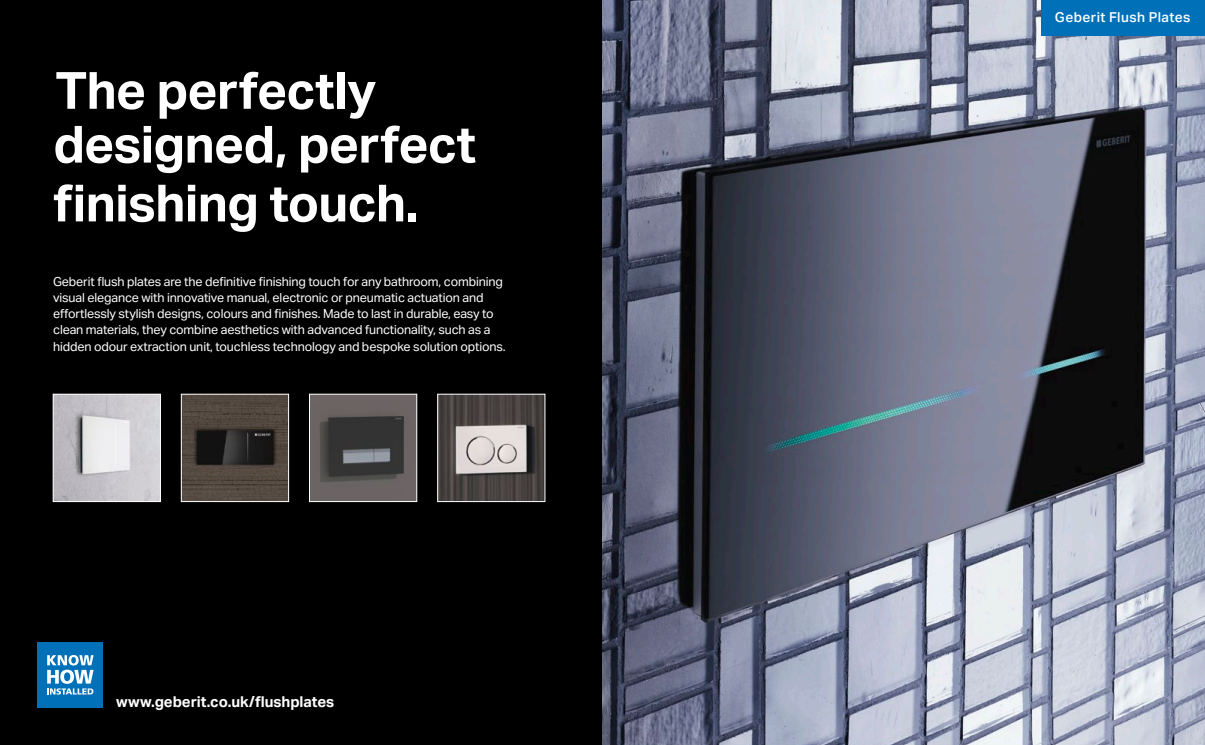
<style>
.page{position:relative;width:1205px;height:745px;background:#fff}
.page>*{position:absolute;margin:0;border:0;box-sizing:border-box;transform-origin:0 0}
.Headline_100pt{font:700 51.25px/53.8px "Aktiv Grotesk Geberit";letter-spacing:-.015em;color:#fff}
.Headline_100pt-2{font:700 15px "Aktiv Grotesk Geberit";letter-spacing:-.005em;color:#fff}
.Headline_100pt-3{font:500 13.75px "Aktiv Grotesk Geberit";letter-spacing:.03em;color:#fff}
.t1{font:12.5px/16.2px "Aktiv Grotesk Geberit";letter-spacing:-.01em;color:#fff}
</style>
<div class="page">
<div style="left:0;top:0;width:602px;height:744px;background:#000"></div>
<img style="left:602px;top:0;width:603px;height:744px">
<div style="left:1041px;top:0;width:164px;height:35px;background:#0071b9"></div>
<img style="left:55px;top:395px;width:104px;height:104px">
<div style="left:53px;top:393px;width:108px;height:108px;border:1px solid #fff"></div>
<img style="left:183px;top:395px;width:104px;height:104px">
<div style="left:181px;top:393px;width:108px;height:108px;border:1px solid #fff"></div>
<img style="left:311px;top:395px;width:104px;height:104px">
<div style="left:309px;top:393px;width:108px;height:108px;border:1px solid #fff"></div>
<img style="left:439px;top:395px;width:104px;height:104px">
<div style="left:437px;top:393px;width:108px;height:108px;border:1px solid #fff"></div>
<div style="left:37px;top:641px;width:66px;height:66px;background:#0071b9"></div>
<svg style="left:47px;top:655px;width:47px;height:39px"></svg>
<p class="Headline_100pt" style="left:53px;top:63px;width:424px">The perfectly designed, perfect</p>
<p class="Headline_100pt" style="left:53px;top:175px;width:367px">finishing touch.</p>
<p class="t1" style="left:53px;top:273px;width:454px">Geberit flush plates are the definitive finishing touch for any bathroom, combining visual elegance with innovative manual, electronic or pneumatic actuation and effortlessly stylish designs, colours and finishes. Made to last in durable, easy to clean materials, they combine aesthetics with advanced functionality, such as a hidden odour extraction unit, touchless technology and bespoke solution options.</p>
<p class="Headline_100pt-2" style="left:116px;top:692px;width:220px">www.geberit.co.uk/flushplates</p>
<p class="Headline_100pt-3" style="left:1055px;top:9px;width:137px">Geberit Flush Plates</p>
</div>
